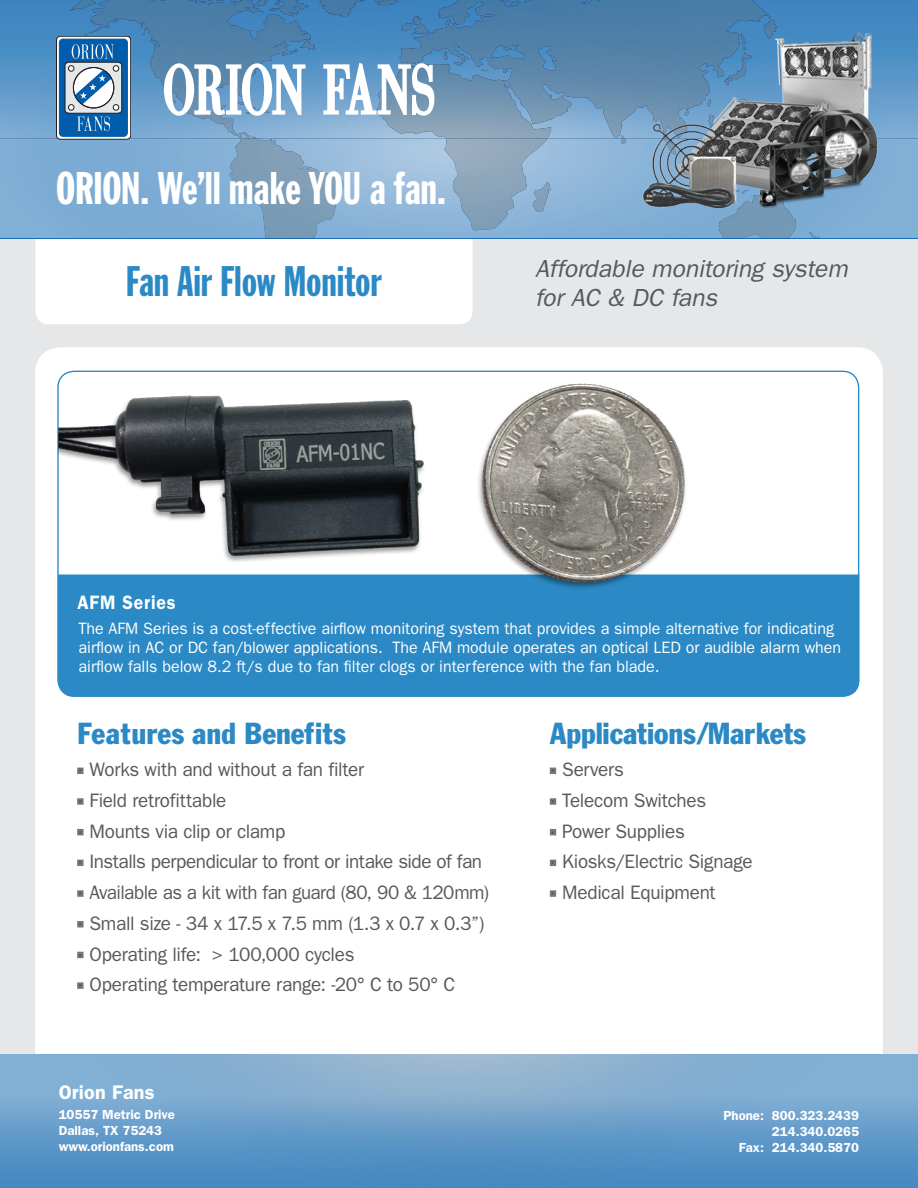
<style>
.page{position:relative;width:918px;height:1188px;background:#e6e7e9}
.page>*{position:absolute;margin:0;border:0;box-sizing:border-box;transform-origin:0 0}
.t1{font:45px "Franklin Gothic Extra Cond";letter-spacing:-.005em;color:#fff}
.t2{font:42px "Franklin Gothic Extra Cond";letter-spacing:.005em;color:#2b89c5}
.t3{font:condensed 30px "Franklin Gothic";color:#2b89c5}
.t4{font:italic 24.75px/28.8px "Franklin Gothic";letter-spacing:-.005em;color:#57585a}
.t5{font:600 19.8px "Franklin Gothic";letter-spacing:.01em;color:#fff}
.Bulettes{font:19.5px "Franklin Gothic";letter-spacing:-.015em;color:#57585a}
.Product_H1{font:600 19.5px "Franklin Gothic";letter-spacing:.05em;color:#fff;scale:.9 1}
.Product_H3{font:16.5px/18.9px "Franklin Gothic";color:#fff}
.t6{font:600 13.2px "Franklin Gothic";color:#fff}
</style>
<div class="page">
<div style="left:35px;top:347px;width:848px;height:708px;background:#fff"></div>
<div style="left:36px;top:217px;width:437px;height:107px;background:#fff;border-radius:13px"></div>
<svg style="left:0;top:0;width:918px;height:238px;background:#6092bc"></svg>
<div style="left:0;top:138px;width:270px;height:100px;background:#7cacd4"></div>
<img style="left:498px;top:219px;width:317px;height:19px">
<img style="left:312px;top:231px;width:186px;height:7px">
<img style="left:677px;top:0;width:241px;height:138px">
<img style="left:491px;top:45px;width:34px;height:14px">
<img style="left:229px;top:138px;width:494px;height:93px">
<img style="left:244px;top:138px;width:392px;height:1px">
<img style="left:438px;top:0;width:162px;height:28px">
<img style="left:70px;top:0;width:328px;height:11px">
<svg style="left:164px;top:63px;width:143px;height:53px;background:#adc7dd"></svg>
<svg style="left:322px;top:63px;width:112px;height:53px;background:#afc8dd"></svg>
<svg style="left:56px;top:36px;width:75px;height:103px"></svg>
<div style="left:56px;top:36px;width:75px;height:103px;border:1px solid #231f20;border-radius:4px"></div>
<div style="left:59px;top:39px;width:68px;height:97px;background:#015dab;border-radius:4px"></div>
<div style="left:59px;top:39px;width:69px;height:98px;border:1px solid #015dab;border-radius:4px"></div>
<svg style="left:65px;top:44px;width:57px;height:87px"></svg>
<img style="left:636px;top:25px;width:251px;height:194px">
<div style="left:58px;top:371px;width:801px;height:325px;background:#fff;border-radius:16px"></div>
<div style="left:58px;top:574px;width:801px;height:123px;background:#2b89c5"></div>
<img style="left:0;top:1055px;width:918px;height:133px">
<img style="left:58px;top:366px;width:664px;height:281px">
<div style="left:77px;top:768px;width:7px;height:6px;border:4px solid #76787b"></div>
<div style="left:77px;top:798px;width:7px;height:7px;border:4px solid #76787b"></div>
<div style="left:77px;top:829px;width:7px;height:6px;border:4px solid #76787b"></div>
<div style="left:77px;top:860px;width:7px;height:6px;border:4px solid #76787b"></div>
<div style="left:77px;top:890px;width:7px;height:7px;border:4px solid #76787b"></div>
<div style="left:77px;top:921px;width:7px;height:6px;border:4px solid #76787b"></div>
<div style="left:77px;top:952px;width:7px;height:6px;border:4px solid #76787b"></div>
<div style="left:77px;top:982px;width:7px;height:7px;border:4px solid #76787b"></div>
<svg style="left:550px;top:768px;width:6px;height:6px"></svg>
<div style="left:550px;top:798px;width:6px;height:7px;border:4px solid #76787b"></div>
<svg style="left:550px;top:829px;width:6px;height:6px"></svg>
<svg style="left:550px;top:860px;width:6px;height:6px"></svg>
<div style="left:550px;top:890px;width:6px;height:7px;border:4px solid #76787b"></div>
<p class="t1" style="left:56px;top:164px;width:391px">ORION. We’ll make YOU a fan.</p>
<p class="t2" style="left:126px;top:258px;width:257px">Fan Air Flow Monitor</p>
<p class="t4" style="left:535px;top:254px;width:314px">Affordable monitoring system for AC &amp; DC fans</p>
<p class="Product_H1" style="left:78px;top:591px;width:111px">AFM Series</p>
<p class="Product_H3" style="left:79px;top:619px;width:764px">The AFM Series is a cost-effective airflow monitoring system that provides a simple alternative for indicating airflow in AC or DC fan/blower applications. The AFM module operates an optical LED or audible alarm when airflow falls below 8.2 ft/s due to fan filter clogs or interference with the fan blade.</p>
<h2 class="t3" style="left:78px;top:715px;width:270px">Features and Benefits</h2>
<p class="Bulettes" style="left:78px;top:759px;width:288px">· Works with and without a fan filter</p>
<p class="Bulettes" style="left:78px;top:789px;width:150px">· Field retrofittable</p>
<p class="Bulettes" style="left:78px;top:820px;width:209px">· Mounts via clip or clamp</p>
<p class="Bulettes" style="left:78px;top:851px;width:406px">· Installs perpendicular to front or intake side of fan</p>
<p class="Bulettes" style="left:78px;top:881px;width:413px">· Available as a kit with fan guard (80, 90 &amp; 120mm)</p>
<p class="Bulettes" style="left:78px;top:912px;width:409px">· Small size - 34 x 17.5 x 7.5 mm (1.3 x 0.7 x 0.3”)</p>
<p class="Bulettes" style="left:78px;top:943px;width:279px">· Operating life: &gt; 100,000 cycles</p>
<p class="Bulettes" style="left:78px;top:973px;width:379px">· Operating temperature range: -20° C to 50° C</p>
<p class="t5" style="left:59px;top:1080px;width:98px">Orion Fans</p>
<p class="t6" style="left:59px;top:1107px;width:118px">10557 Metric Drive</p>
<p class="t6" style="left:59px;top:1123px;width:105px">Dallas, TX 75243</p>
<p class="t6" style="left:59px;top:1139px;width:117px">www.orionfans.com</p>
<h2 class="t3" style="left:550px;top:715px;width:257px">Applications/Markets</h2>
<p class="Bulettes" style="left:550px;top:759px;width:75px">· Servers</p>
<p class="Bulettes" style="left:550px;top:789px;width:158px">· Telecom Switches</p>
<p class="Bulettes" style="left:550px;top:820px;width:136px">· Power Supplies</p>
<p class="Bulettes" style="left:550px;top:851px;width:204px">· Kiosks/Electric Signage</p>
<p class="Bulettes" style="left:550px;top:881px;width:167px">· Medical Equipment</p>
<p class="t6" style="left:723px;top:1108px;width:137px">Phone: 800.323.2439</p>
<p class="t6" style="left:772px;top:1123px;width:89px">214.340.0265</p>
<p class="t6" style="left:739px;top:1139px;width:122px">Fax: 214.340.5870</p>
</div>
